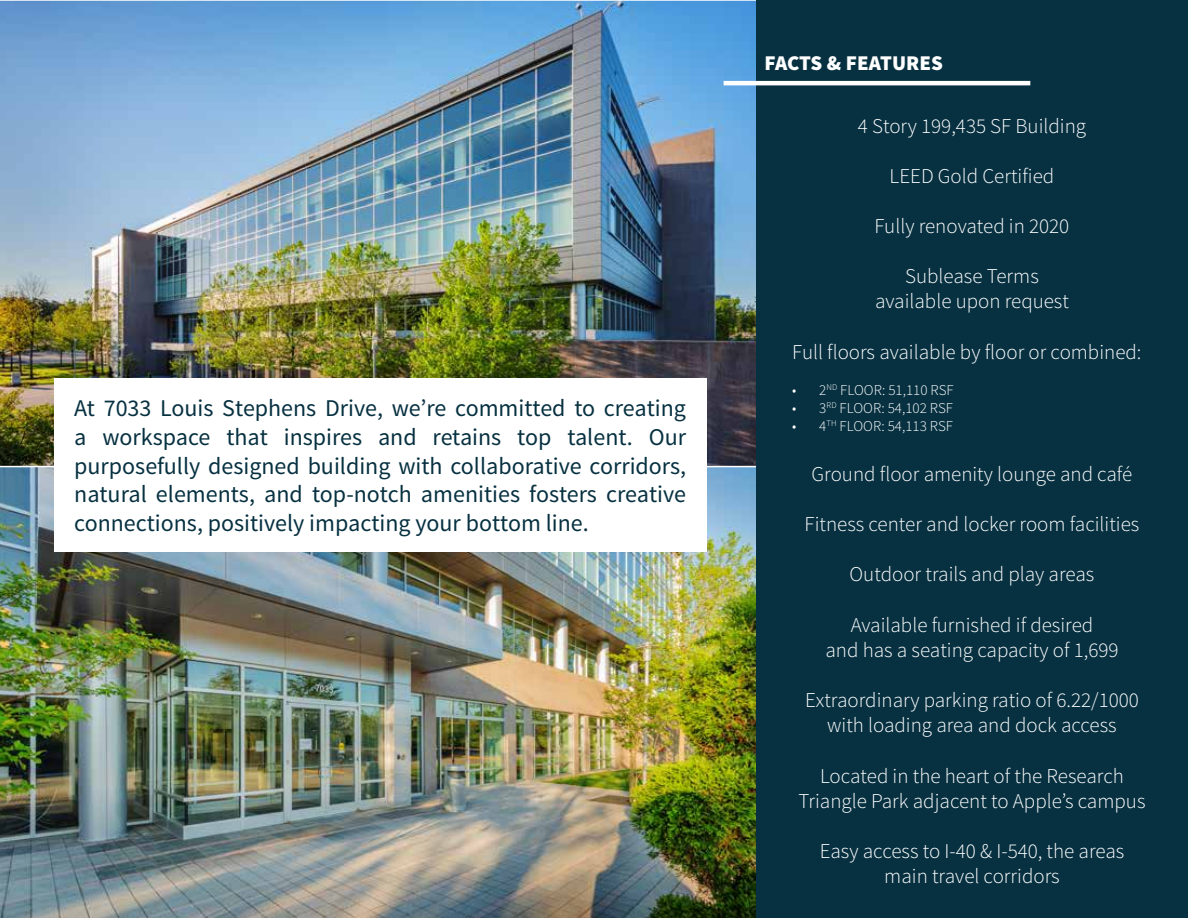
<style>
.page{position:relative;width:1188px;height:918px;background:#fff}
.page>*{position:absolute;margin:0;border:0;box-sizing:border-box;transform-origin:0 0}
.t1{font:24px/28.8px "Source Sans Pro";color:#073141;text-align:justify}
.t2{font:300 21px/25.2px "Source Sans Pro";color:#fff;text-align:center}
.t3{font:900 21px "Source Sans Pro";color:#fff}
.t4{font:300 15px "Source Sans Pro";color:#fff}
</style>
<div class="page">
<img style="left:0;top:467px;width:756px;height:451px">
<img style="left:0;top:0;width:756px;height:466px">
<div style="left:756px;top:0;width:432px;height:918px;background:#073141"></div>
<div style="left:54px;top:378px;width:652px;height:173px;background:#fff"></div>
<hr style="left:724px;top:81px;width:306px;height:4px;background:#fff">
<p class="t1" style="left:74px;top:394px;width:613px">At 7033 Louis Stephens Drive, we’re committed to creating a workspace that inspires and retains top talent. Our purposefully designed building with collaborative corridors, natural elements, and top-notch amenities fosters creative connections, positively impacting your bottom line.</p>
<p class="t3" style="left:765px;top:49px;width:180px">FACTS &amp; FEATURES</p>
<p class="t2" style="left:858px;top:113px;width:230px">4 Story 199,435 SF Building</p>
<p class="t2" style="left:890px;top:163px;width:166px">LEED Gold Certified</p>
<p class="t2" style="left:875px;top:214px;width:196px">Fully renovated in 2020</p>
<p class="t2" style="left:875px;top:264px;width:195px">Sublease Terms available upon request</p>
<p class="t2" style="left:792px;top:339px;width:351px">Full floors available by floor or combined:</p>
<p class="t4" style="left:792px;top:381px;width:163px">• 2<sup>ND</sup> FLOOR: 51,110 RSF</p>
<p class="t4" style="left:792px;top:399px;width:162px">• 3<sup>RD</sup> FLOOR: 54,102 RSF</p>
<p class="t4" style="left:792px;top:417px;width:162px">• 4<sup>TH</sup> FLOOR: 54,113 RSF</p>
<p class="t2" style="left:812px;top:462px;width:322px">Ground floor amenity lounge and café</p>
<p class="t2" style="left:805px;top:512px;width:336px">Fitness center and locker room facilities</p>
<p class="t2" style="left:850px;top:562px;width:246px">Outdoor trails and play areas</p>
<p class="t2" style="left:825px;top:612px;width:295px">Available furnished if desired<br>and has a seating capacity of 1,699</p>
<p class="t2" style="left:805px;top:688px;width:335px">Extraordinary parking ratio of 6.22/1000 with loading area and dock access</p>
<p class="t2" style="left:798px;top:763px;width:349px">Located in the heart of the Research<br>Triangle Park adjacent to Apple’s campus</p>
<p class="t2" style="left:820px;top:838px;width:306px">Easy access to I-40 &amp; I-540, the areas main travel corridors</p>
</div>
